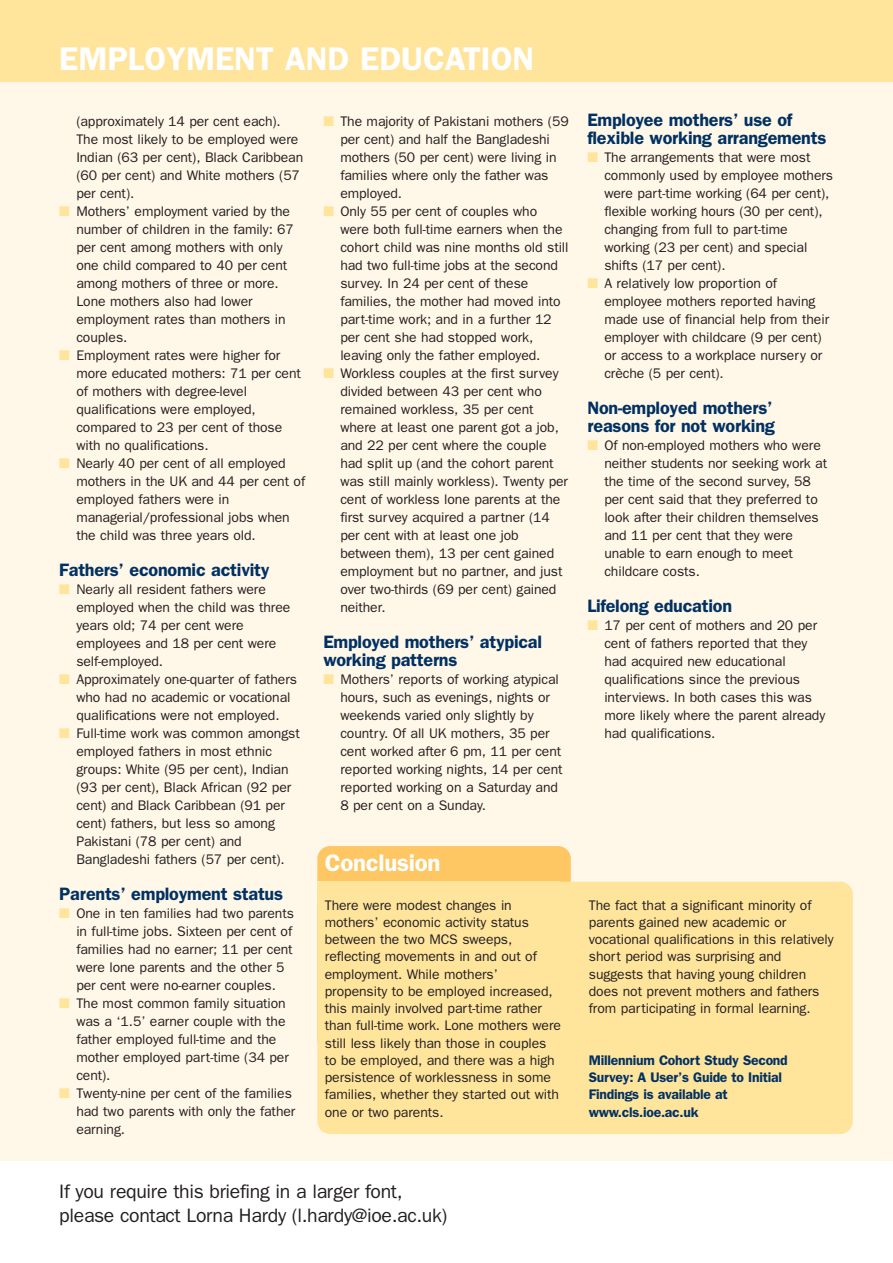
<style>
.page{position:relative;width:893px;height:1263px;background:#fff}
.page>*{position:absolute;margin:0;border:0;box-sizing:border-box;transform-origin:0 0}
.t1{font:600 33px "Franklin Gothic";color:#fff}
.t2{font:600 24px "Franklin Gothic";letter-spacing:-.01em;color:#fff}
.t3{font:19.5px/24px "Franklin Gothic";letter-spacing:-.02em;color:#231f20}
.t4{font:600 18px/18px "Franklin Gothic";letter-spacing:-.01em;color:#003163}
.t5{font:13.95px/18px "Franklin Gothic";letter-spacing:-.005em;color:#231f20}
.t6{font:600 13.95px/17.2px "Franklin Gothic";letter-spacing:-.02em;color:#003163}
.s1{color:#ffe49c}
</style>
<div class="page">
<div style="left:0;top:0;width:893px;height:1161px;background:#fff7e7"></div>
<div style="left:0;top:0;width:893px;height:81px;background:#ffe49c"></div>
<div style="left:317px;top:846px;width:254px;height:207px;background:#fec763;border-radius:13px"></div>
<div style="left:317px;top:882px;width:536px;height:252px;background:#ffe49c;border-radius:13px"></div>
<div style="left:317px;top:882px;width:243px;height:16px;background:#ffe49c"></div>
<h1 class="t1" style="left:59px;top:47px;width:476px">EMPLOYMENT AND EDUCATION</h1>
<p class="t5" style="left:76px;top:114px;width:228px">(approximately 14 per cent each).<br>The most likely to be employed were<br>Indian (63 per cent), Black Caribbean (60 per cent) and White mothers (57 per cent).</p>
<p class="t5" style="left:76px;top:204px;width:219px;text-indent:-17px"><span class="s1">■</span> Mothers’ employment varied by the number of children in the family: 67 per cent among mothers with only one child compared to 40 per cent among mothers of three or more.<br>Lone mothers also had lower employment rates than mothers in couples.</p>
<p class="t5" style="left:76px;top:348px;width:226px;text-indent:-17px"><span class="s1">■</span> Employment rates were higher for more educated mothers: 71 per cent of mothers with degree-level qualifications were employed, compared to 23 per cent of those with no qualifications.</p>
<p class="t5" style="left:76px;top:456px;width:230px;text-indent:-17px"><span class="s1">■</span> Nearly 40 per cent of all employed mothers in the UK and 44 per cent of employed fathers were in managerial/professional jobs when the child was three years old.</p>
<p class="t4" style="left:59px;top:562px;width:212px">Fathers’ economic activity</p>
<p class="t5" style="left:76px;top:582px;width:216px;text-indent:-17px"><span class="s1">■</span> Nearly all resident fathers were employed when the child was three years old; 74 per cent were employees and 18 per cent were self-employed.</p>
<p class="t5" style="left:76px;top:672px;width:222px;text-indent:-17px"><span class="s1">■</span> Approximately one-quarter of fathers who had no academic or vocational qualifications were not employed.</p>
<p class="t5" style="left:76px;top:726px;width:225px;text-indent:-17px"><span class="s1">■</span> Full-time work was common amongst employed fathers in most ethnic groups: White (95 per cent), Indian (93 per cent), Black African (92 per cent) and Black Caribbean (91 per cent) fathers, but less so among Pakistani (78 per cent) and Bangladeshi fathers (57 per cent).</p>
<p class="t4" style="left:59px;top:886px;width:225px">Parents’ employment status</p>
<p class="t5" style="left:76px;top:906px;width:219px;text-indent:-17px"><span class="s1">■</span> One in ten families had two parents in full-time jobs. Sixteen per cent of families had no earner; 11 per cent were lone parents and the other 5 per cent were no-earner couples.</p>
<p class="t5" style="left:76px;top:996px;width:214px;text-indent:-17px"><span class="s1">■</span> The most common family situation was a ‘1.5’ earner couple with the father employed full-time and the mother employed part-time (34 per cent).</p>
<p class="t5" style="left:76px;top:1086px;width:220px;text-indent:-17px"><span class="s1">■</span> Twenty-nine per cent of the families had two parents with only the father earning.</p>
<p class="t5" style="left:340px;top:114px;width:230px;text-indent:-17px"><span class="s1">■</span> The majority of Pakistani mothers (59 per cent) and half the Bangladeshi mothers (50 per cent) were living in families where only the father was employed.</p>
<p class="t5" style="left:340px;top:204px;width:230px;text-indent:-17px"><span class="s1">■</span> Only 55 per cent of couples who were both full-time earners when the cohort child was nine months old still had two full-time jobs at the second survey. In 24 per cent of these families, the mother had moved into part-time work; and in a further 12 per cent she had stopped work, leaving only the father employed.</p>
<p class="t5" style="left:340px;top:366px;width:229px;text-indent:-17px"><span class="s1">■</span> Workless couples at the first survey divided between 43 per cent who remained workless, 35 per cent where at least one parent got a job, and 22 per cent where the couple had split up (and the cohort parent was still mainly workless). Twenty per cent of workless lone parents at the first survey acquired a partner (14 per cent with at least one job between them), 13 per cent gained employment but no partner, and just over two-thirds (69 per cent) gained neither.</p>
<p class="t4" style="left:323px;top:634px;width:220px">Employed mothers’ atypical working patterns</p>
<p class="t5" style="left:340px;top:672px;width:224px;text-indent:-17px"><span class="s1">■</span> Mothers’ reports of working atypical hours, such as evenings, nights or weekends varied only slightly by country. Of all UK mothers, 35 per cent worked after 6 pm, 11 per cent reported working nights, 14 per cent reported working on a Saturday and 8 per cent on a Sunday.</p>
<h2 class="t2" style="left:325px;top:855px;width:117px">Conclusion</h2>
<p class="t4" style="left:587px;top:112px;width:241px">Employee mothers’ use of flexible working arrangements</p>
<p class="t5" style="left:604px;top:150px;width:230px;text-indent:-17px"><span class="s1">■</span> The arrangements that were most commonly used by employee mothers were part-time working (64 per cent), flexible working hours (30 per cent), changing from full to part-time working (23 per cent) and special shifts (17 per cent).</p>
<p class="t5" style="left:604px;top:276px;width:226px;text-indent:-17px"><span class="s1">■</span> A relatively low proportion of employee mothers reported having made use of financial help from their employer with childcare (9 per cent) or access to a workplace nursery or crèche (5 per cent).</p>
<p class="t4" style="left:587px;top:400px;width:189px">Non-employed mothers’ reasons for not working</p>
<p class="t5" style="left:604px;top:438px;width:224px;text-indent:-17px"><span class="s1">■</span> Of non-employed mothers who were neither students nor seeking work at the time of the second survey, 58 per cent said that they preferred to look after their children themselves and 11 per cent that they were unable to earn enough to meet childcare costs.</p>
<p class="t4" style="left:587px;top:598px;width:146px">Lifelong education</p>
<p class="t5" style="left:604px;top:618px;width:222px;text-indent:-17px"><span class="s1">■</span> 17 per cent of mothers and 20 per cent of fathers reported that they had acquired new educational qualifications since the previous interviews. In both cases this was more likely where the parent already had qualifications.</p>
<p class="t5" style="left:325px;top:897px;width:238px;line-height:17.2px">There were modest changes in mothers’ economic activity status between the two MCS sweeps, reflecting movements in and out of employment. While mothers’ propensity to be employed increased, this mainly involved part-time rather than full-time work. Lone mothers were still less likely than those in couples to be employed, and there was a high persistence of worklessness in some families, whether they started out with one or two parents.</p>
<p class="t5" style="left:589px;top:897px;width:246px;line-height:17.2px">The fact that a significant minority of parents gained new academic or vocational qualifications in this relatively short period was surprising and suggests that having young children does not prevent mothers and fathers from participating in formal learning.</p>
<p class="t6" style="left:589px;top:1053px;width:200px">Millennium Cohort Study Second<br>Survey: A User’s Guide to Initial<br>Findings is available at www.cls.ioe.ac.uk</p>
<h3 class="t3" style="left:59px;top:1181px;width:390px">If you require this briefing in a larger font, please contact Lorna Hardy (l.hardy@ioe.ac.uk)</h3>
</div>
